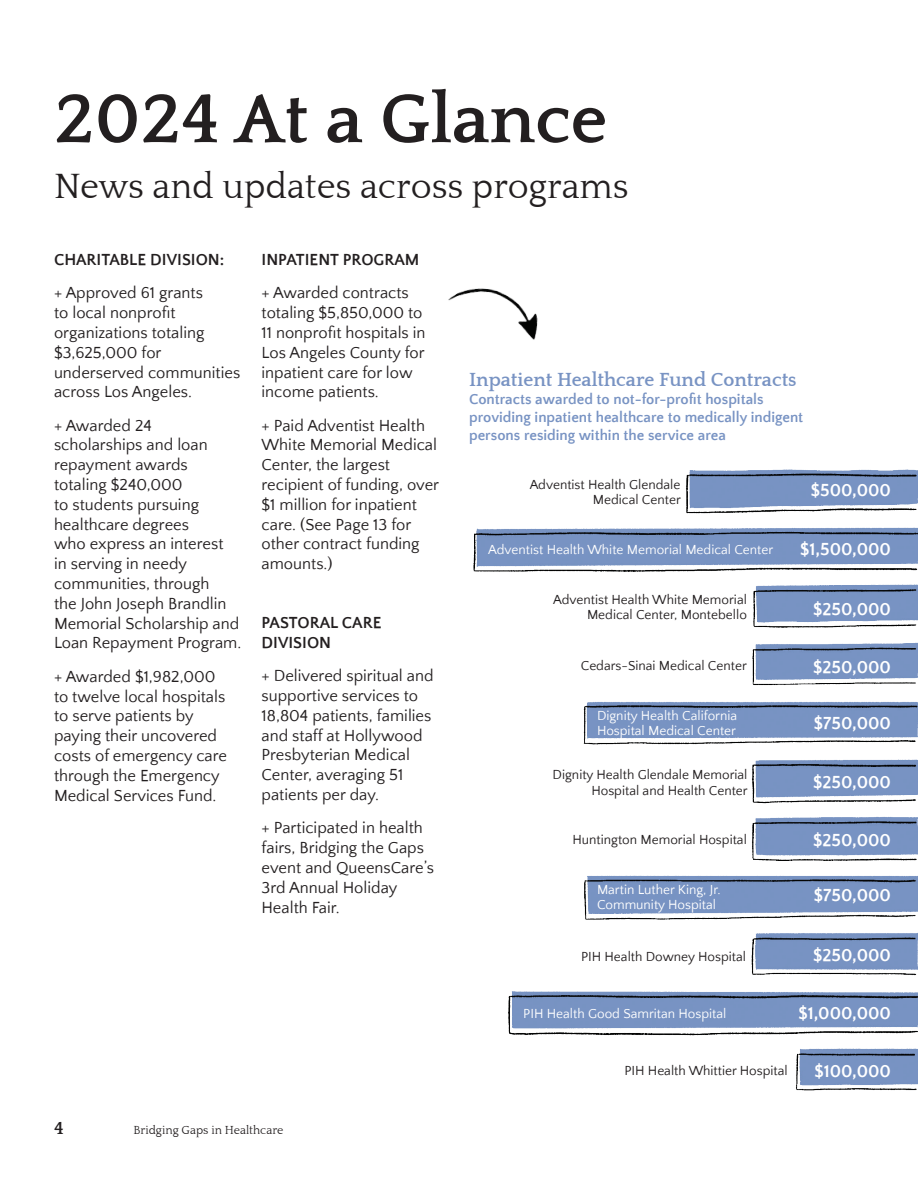
<style>
.page{position:relative;width:918px;height:1188px;background:#fff}
.page>*{position:absolute;margin:0;border:0;box-sizing:border-box;transform-origin:0 0}
.t1{font:700 72px "Quattrocento";color:#231f20}
.t2{font:36px "Quattrocento";color:#231f20}
.t3{font:700 19.5px "Quattrocento";color:#7893c3}
.t4{font:700 18px "Quattrocento Sans";color:#fff}
.t5{font:700 18px "Quattrocento";color:#231f20}
.t6{font:16.5px/19.8px "Quattrocento Sans";color:#231f20}
.t7{font:700 16.5px/19.8px "Quattrocento Sans";color:#231f20}
.t8{font:700 15px/18px "Quattrocento Sans";color:#7893c3}
.t9{font:13.5px/15px "Quattrocento Sans";color:#231f20;text-align:right}
.t10{font:13.5px/15px "Quattrocento Sans";color:#fff}
.t11{font:12px "Quattrocento";color:#231f20}
</style>
<div class="page">
<img style="left:448px;top:288px;width:90px;height:52px">
<img style="left:473px;top:469px;width:418px;height:622px">
<img style="left:891px;top:469px;width:27px;height:622px">
<p class="t1" style="left:54px;top:81px;width:555px">2024 At a Glance</p>
<p class="t2" style="left:54px;top:167px;width:576px">News and updates across programs</p>
<p class="t7" style="left:54px;top:250px;width:172px">CHARITABLE DIVISION:</p>
<p class="t6" style="left:54px;top:284px;width:188px">+ Approved 61 grants<br>to local nonprofit organizations totaling $3,625,000 for underserved communities across Los Angeles.</p>
<p class="t6" style="left:54px;top:416px;width:189px">+ Awarded 24 scholarships and loan repayment awards totaling $240,000<br>to students pursuing healthcare degrees<br>who express an interest<br>in serving in needy communities, through<br>the John Joseph Brandlin<br>Memorial Scholarship and<br>Loan Repayment Program.</p>
<p class="t6" style="left:54px;top:667px;width:175px">+ Awarded $1,982,000 to twelve local hospitals to serve patients by paying their uncovered costs of emergency care through the Emergency<br>Medical Services Fund.</p>
<p class="t7" style="left:262px;top:250px;width:159px">INPATIENT PROGRAM</p>
<p class="t6" style="left:262px;top:284px;width:166px">+ Awarded contracts totaling $5,850,000 to<br>11 nonprofit hospitals in<br>Los Angeles County for inpatient care for low income patients.</p>
<p class="t6" style="left:262px;top:416px;width:179px">+ Paid Adventist Health<br>White Memorial Medical<br>Center, the largest recipient of funding, over $1 million for inpatient care. (See Page 13 for other contract funding amounts.)</p>
<p class="t7" style="left:262px;top:613px;width:121px">PASTORAL CARE<br>DIVISION</p>
<p class="t6" style="left:262px;top:666px;width:174px">+ Delivered spiritual and supportive services to<br>18,804 patients, families and staff at Hollywood<br>Presbyterian Medical<br>Center, averaging 51 patients per day.</p>
<p class="t6" style="left:262px;top:819px;width:174px">+ Participated in health fairs, Bridging the Gaps event and QueensCare’s<br>3rd Annual Holiday<br>Health Fair.</p>
<p class="t5" style="left:54px;top:1119px;width:11px">4</p>
<p class="t11" style="left:134px;top:1124px;width:151px">Bridging Gaps in Healthcare</p>
<p class="t3" style="left:469px;top:369px;width:329px">Inpatient Healthcare Fund Contracts</p>
<p class="t8" style="left:469px;top:391px;width:336px">Contracts awarded to not-for-profit hospitals providing inpatient healthcare to medically indigent persons residing within the service area</p>
<p class="t9" style="left:530px;top:477px;width:153px">Adventist Health Glendale<br>Medical Center</p>
<p class="t4" style="left:811px;top:481px;width:82px">$500,000</p>
<p class="t10" style="left:488px;top:543px;width:286px">Adventist Health White Memorial Medical Center</p>
<p class="t4" style="left:800px;top:539px;width:92px">$1,500,000</p>
<p class="t9" style="left:553px;top:592px;width:195px">Adventist Health White Memorial<br>Medical Center, Montebello</p>
<p class="t9" style="left:581px;top:658px;width:167px">Cedars-Sinai Medical Center</p>
<p class="t4" style="left:813px;top:599px;width:79px">$250,000</p>
<p class="t4" style="left:813px;top:657px;width:79px">$250,000</p>
<p class="t10" style="left:597px;top:708px;width:142px">Dignity Health California<br>Hospital Medical Center</p>
<p class="t4" style="left:814px;top:714px;width:79px">$750,000</p>
<p class="t9" style="left:553px;top:767px;width:197px;line-height:16.2px">Dignity Health Glendale Memorial<br>Hospital and Health Center</p>
<p class="t9" style="left:572px;top:832px;width:176px">Huntington Memorial Hospital</p>
<p class="t4" style="left:813px;top:773px;width:79px">$250,000</p>
<p class="t4" style="left:813px;top:831px;width:79px">$250,000</p>
<p class="t10" style="left:597px;top:882px;width:125px">Martin Luther King, Jr.</p>
<p class="t10" style="left:597px;top:897px;width:121px">Community Hospital</p>
<p class="t4" style="left:814px;top:886px;width:79px">$750,000</p>
<p class="t9" style="left:581px;top:949px;width:167px">PIH Health Downey Hospital</p>
<p class="t4" style="left:813px;top:946px;width:79px">$250,000</p>
<p class="t10" style="left:523px;top:1007px;width:205px">PIH Health Good Samritan Hospital</p>
<p class="t4" style="left:798px;top:1004px;width:94px">$1,000,000</p>
<p class="t9" style="left:624px;top:1064px;width:165px">PIH Health Whittier Hospital</p>
<p class="t4" style="left:814px;top:1062px;width:78px">$100,000</p>
</div>
